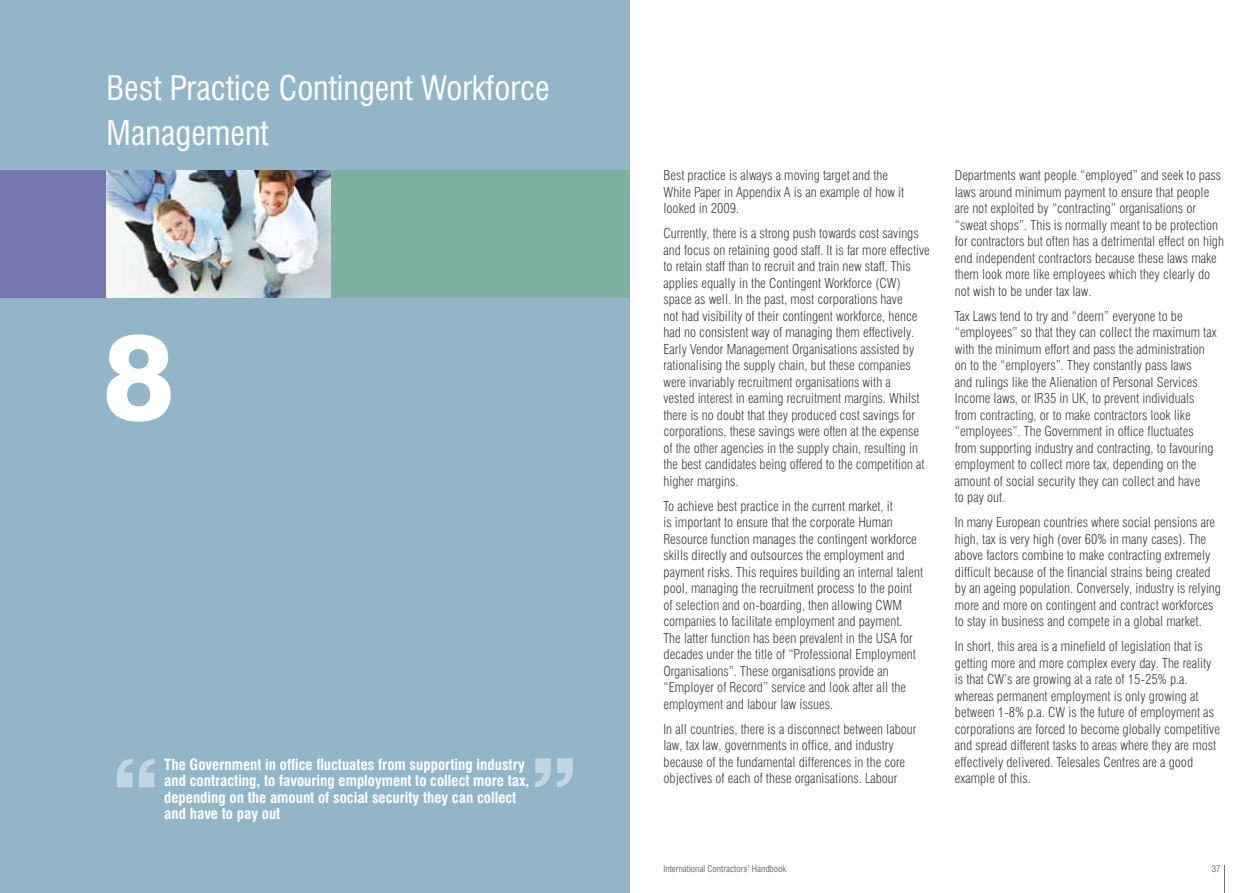
<style>
.page{position:relative;width:1259px;height:893px;background:#fff}
.page>*{position:absolute;margin:0;border:0;box-sizing:border-box;transform-origin:0 0}
.t1{font:800 120px "Swiss 721 BT";color:#fff}
.t2{font:condensed 33px/45px "Swiss 721 BT";color:#fff}
.t3{font:700 condensed 15px/16.5px "Swiss 721 BT";color:#fff}
.t4{font:300 condensed 13.5px/16.5px "Swiss 721 BT";color:#414042}
.t5{font:condensed 9px "Swiss 721 BT";color:#6d6e71}
</style>
<div class="page">
<svg style="left:1224px;top:865px;width:1px;height:28px"></svg>
<div style="left:0;top:0;width:629px;height:893px;background:#92b6c7"></div>
<div style="left:0;top:170px;width:629px;height:128px;background:#7fafa1"></div>
<div style="left:0;top:170px;width:106px;height:128px;background:#7578b0"></div>
<img style="left:106px;top:170px;width:225px;height:128px">
<svg style="left:117px;top:758px;width:38px;height:29px"></svg>
<svg style="left:535px;top:758px;width:37px;height:29px"></svg>
<h2 class="t2" style="left:106px;top:65px;width:445px">Best Practice Contingent Workforce<br>Management</h2>
<h1 class="t1" style="left:103px;top:303px;width:72px">8</h1>
<p class="t3" style="left:164px;top:756px;width:367px">The Government in office fluctuates from supporting industry and contracting, to favouring employment to collect more tax, depending on the amount of social security they can collect and have to pay out</p>
<p class="t4" style="left:663px;top:167px;width:242px">Best practice is always a moving target and the<br>White Paper in Appendix A is an example of how it looked in 2009.</p>
<p class="t4" style="left:663px;top:225px;width:268px">Currently, there is a strong push towards cost savings and focus on retaining good staff. It is far more effective to retain staff than to recruit and train new staff. This applies equally in the Contingent Workforce (CW) space as well. In the past, most corporations have<br>not had visibility of their contingent workforce, hence had no consistent way of managing them effectively.<br>Early Vendor Management Organisations assisted by rationalising the supply chain, but these companies were invariably recruitment organisations with a<br>vested interest in earning recruitment margins. Whilst there is no doubt that they produced cost savings for corporations, these savings were often at the expense of the other agencies in the supply chain, resulting in the best candidates being offered to the competition at higher margins.</p>
<p class="t4" style="left:663px;top:498px;width:261px">To achieve best practice in the current market, it<br>is important to ensure that the corporate Human Resource function manages the contingent workforce skills directly and outsources the employment and payment risks. This requires building an internal talent pool, managing the recruitment process to the point of selection and on-boarding, then allowing CWM companies to facilitate employment and payment.<br>The latter function has been prevalent in the USA for decades under the title of “Professional Employment Organisations”. These organisations provide an “Employer of Record” service and look after all the employment and labour law issues.</p>
<p class="t4" style="left:663px;top:721px;width:254px">In all countries, there is a disconnect between labour law, tax law, governments in office, and industry because of the fundamental differences in the core objectives of each of these organisations. Labour</p>
<p class="t4" style="left:955px;top:167px;width:271px">Departments want people “employed” and seek to pass laws around minimum payment to ensure that people are not exploited by “contracting” organisations or “sweat shops”. This is normally meant to be protection for contractors but often has a detrimental effect on high end independent contractors because these laws make them look more like employees which they clearly do not wish to be under tax law.</p>
<p class="t4" style="left:955px;top:308px;width:263px">Tax Laws tend to try and “deem” everyone to be “employees” so that they can collect the maximum tax with the minimum effort and pass the administration on to the “employers”. They constantly pass laws<br>and rulings like the Alienation of Personal Services Income laws, or IR35 in UK, to prevent individuals from contracting, or to make contractors look like “employees”. The Government in office fluctuates from supporting industry and contracting, to favouring employment to collect more tax, depending on the amount of social security they can collect and have<br>to pay out.</p>
<p class="t4" style="left:955px;top:514px;width:268px">In many European countries where social pensions are high, tax is very high (over 60% in many cases). The above factors combine to make contracting extremely difficult because of the financial strains being created by an ageing population. Conversely, industry is relying more and more on contingent and contract workforces to stay in business and compete in a global market.</p>
<p class="t4" style="left:955px;top:638px;width:267px">In short, this area is a minefield of legislation that is getting more and more complex every day. The reality is that CW’s are growing at a rate of 15-25% p.a. whereas permanent employment is only growing at between 1-8% p.a. CW is the future of employment as corporations are forced to become globally competitive and spread different tasks to areas where they are most effectively delivered. Telesales Centres are a good example of this.</p>
<p class="t5" style="left:663px;top:863px;width:124px">International Contractors’ Handbook</p>
<p class="t5" style="left:1211px;top:863px;width:10px">37</p>
</div>
